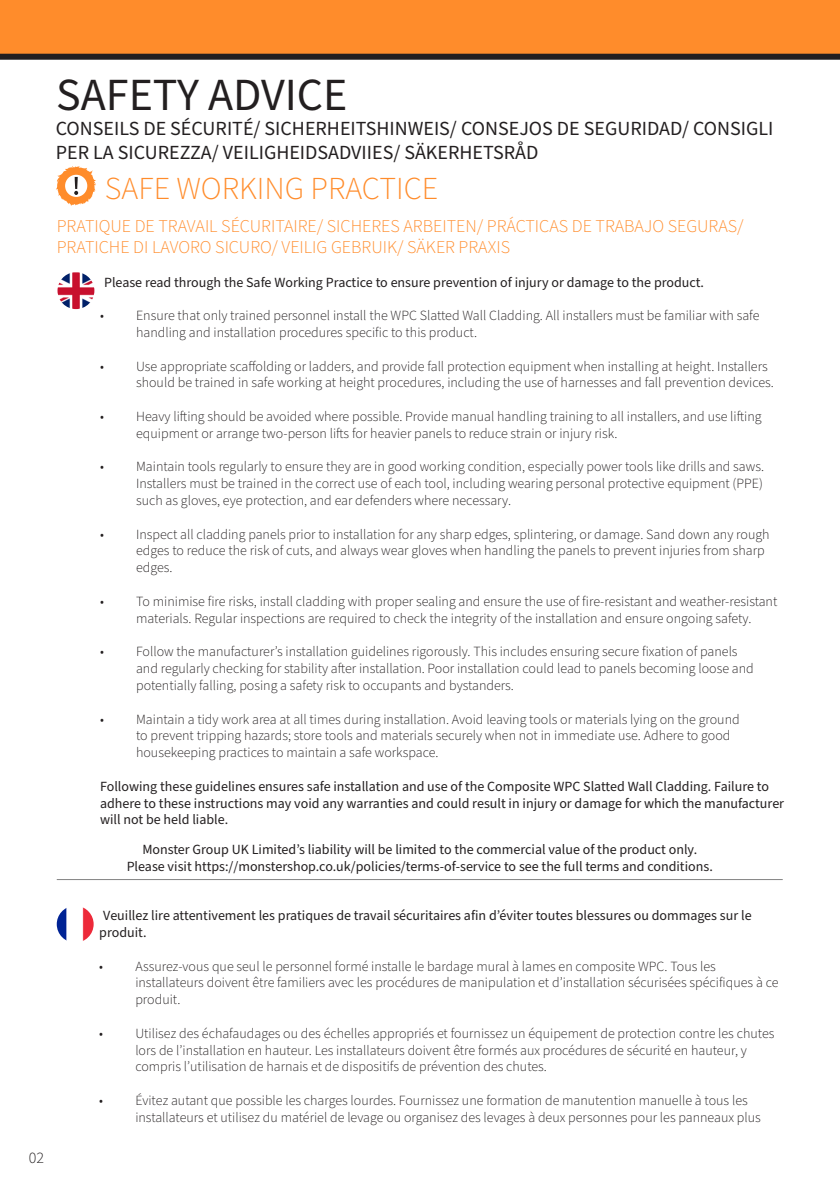
<style>
.page{position:relative;width:840px;height:1191px;background:#fff}
.page>*{position:absolute;margin:0;border:0;box-sizing:border-box;transform-origin:0 0}
.t1{font:46px "Source Sans Pro";color:#231f20}
.t2{font:300 32px "Source Sans Pro";color:#ff8c2b}
.t3{font:20px/24px "Source Sans Pro";color:#231f20}
.t4{font:300 18px/21.6px "Source Sans Pro";color:#ff8c2b}
.t5{font:300 16px "Source Sans Pro";color:#231f20}
.t6{font:300 14px/16.8px "Source Sans Pro";color:#231f20}
.t7{font:14px/16.8px "Source Sans Pro";color:#231f20}
</style>
<div class="page">
<div style="left:0;top:0;width:839px;height:57px;background:#ff8c2b"></div>
<div style="left:0;top:54px;width:839px;height:6px;background:#231f20"></div>
<svg style="left:56px;top:166px;width:40px;height:40px"></svg>
<img style="left:57px;top:272px;width:37px;height:37px">
<img style="left:57px;top:907px;width:37px;height:34px">
<hr style="left:57px;top:879px;width:725px;height:1px;background:#000">
<p class="t5" style="left:29px;top:1146px;width:17px">02</p>
<p class="t1" style="left:56px;top:64px;width:292px">SAFETY ADVICE</p>
<p class="t3" style="left:56px;top:117px;width:718px">CONSEILS DE SÉCURITÉ/ SICHERHEITSHINWEIS/ CONSEJOS DE SEGURIDAD/ CONSIGLI<br>PER LA SICUREZZA/ VEILIGHEIDSADVIIES/ SÄKERHETSRÅD</p>
<p class="t2" style="left:105px;top:167px;width:334px">SAFE WORKING PRACTICE</p>
<p class="t4" style="left:57px;top:215px;width:688px">PRATIQUE DE TRAVAIL SÉCURITAIRE/ SICHERES ARBEITEN/ PRÁCTICAS DE TRABAJO SEGURAS/<br>PRATICHE DI LAVORO SICURO/ VEILIG GEBRUIK/ SÄKER PRAXIS</p>
<p class="t7" style="left:104px;top:274px;width:601px">Please read through the Safe Working Practice to ensure prevention of injury or damage to the product.</p>
<p class="t6" style="left:136px;top:307px;width:624px;text-indent:-36px">• Ensure that only trained personnel install the WPC Slatted Wall Cladding. All installers must be familiar with safe handling and installation procedures specific to this product.</p>
<p class="t6" style="left:136px;top:358px;width:639px;text-indent:-36px">• Use appropriate scaffolding or ladders, and provide fall protection equipment when installing at height. Installers should be trained in safe working at height procedures, including the use of harnesses and fall prevention devices.</p>
<p class="t6" style="left:136px;top:408px;width:626px;text-indent:-36px">• Heavy lifting should be avoided where possible. Provide manual handling training to all installers, and use lifting equipment or arrange two-person lifts for heavier panels to reduce strain or injury risk.</p>
<p class="t6" style="left:136px;top:459px;width:629px;text-align:justify;text-indent:-36px">• Maintain tools regularly to ensure they are in good working condition, especially power tools like drills and saws.<br>Installers must be trained in the correct use of each tool, including wearing personal protective equipment (PPE) such as gloves, eye protection, and ear defenders where necessary.</p>
<p class="t6" style="left:136px;top:526px;width:634px;text-indent:-36px">• Inspect all cladding panels prior to installation for any sharp edges, splintering, or damage. Sand down any rough edges to reduce the risk of cuts, and always wear gloves when handling the panels to prevent injuries from sharp edges.</p>
<p class="t6" style="left:136px;top:593px;width:642px;text-indent:-36px">• To minimise fire risks, install cladding with proper sealing and ensure the use of fire-resistant and weather-resistant materials. Regular inspections are required to check the integrity of the installation and ensure ongoing safety.</p>
<p class="t6" style="left:136px;top:643px;width:618px;text-indent:-36px">• Follow the manufacturer’s installation guidelines rigorously. This includes ensuring secure fixation of panels and regularly checking for stability after installation. Poor installation could lead to panels becoming loose and potentially falling, posing a safety risk to occupants and bystanders.</p>
<p class="t6" style="left:136px;top:711px;width:604px;text-indent:-36px">• Maintain a tidy work area at all times during installation. Avoid leaving tools or materials lying on the ground to prevent tripping hazards; store tools and materials securely when not in immediate use. Adhere to good housekeeping practices to maintain a safe workspace.</p>
<p class="t7" style="left:100px;top:778px;width:685px">Following these guidelines ensures safe installation and use of the Composite WPC Slatted Wall Cladding. Failure to adhere to these instructions may void any warranties and could result in injury or damage for which the manufacturer will not be held liable.</p>
<p class="t7" style="left:142px;top:841px;width:556px">Monster Group UK Limited’s liability will be limited to the commercial value of the product only.</p>
<p class="t7" style="left:127px;top:858px;width:587px">Please visit https://monstershop.co.uk/policies/terms-of-service to see the full terms and conditions.</p>
<p class="t7" style="left:99px;top:907px;width:653px">Veuillez lire attentivement les pratiques de travail sécuritaires afin d’éviter toutes blessures ou dommages sur le produit.</p>
<p class="t6" style="left:135px;top:958px;width:644px;text-indent:-36px">• Assurez-vous que seul le personnel formé installe le bardage mural à lames en composite WPC. Tous les installateurs doivent être familiers avec les procédures de manipulation et d’installation sécurisées spécifiques à ce produit.</p>
<p class="t6" style="left:135px;top:1025px;width:640px;text-indent:-36px">• Utilisez des échafaudages ou des échelles appropriés et fournissez un équipement de protection contre les chutes lors de l’installation en hauteur. Les installateurs doivent être formés aux procédures de sécurité en hauteur, y compris l’utilisation de harnais et de dispositifs de prévention des chutes.</p>
<p class="t6" style="left:135px;top:1092px;width:626px;text-indent:-36px">• Évitez autant que possible les charges lourdes. Fournissez une formation de manutention manuelle à tous les installateurs et utilisez du matériel de levage ou organisez des levages à deux personnes pour les panneaux plus</p>
</div>
